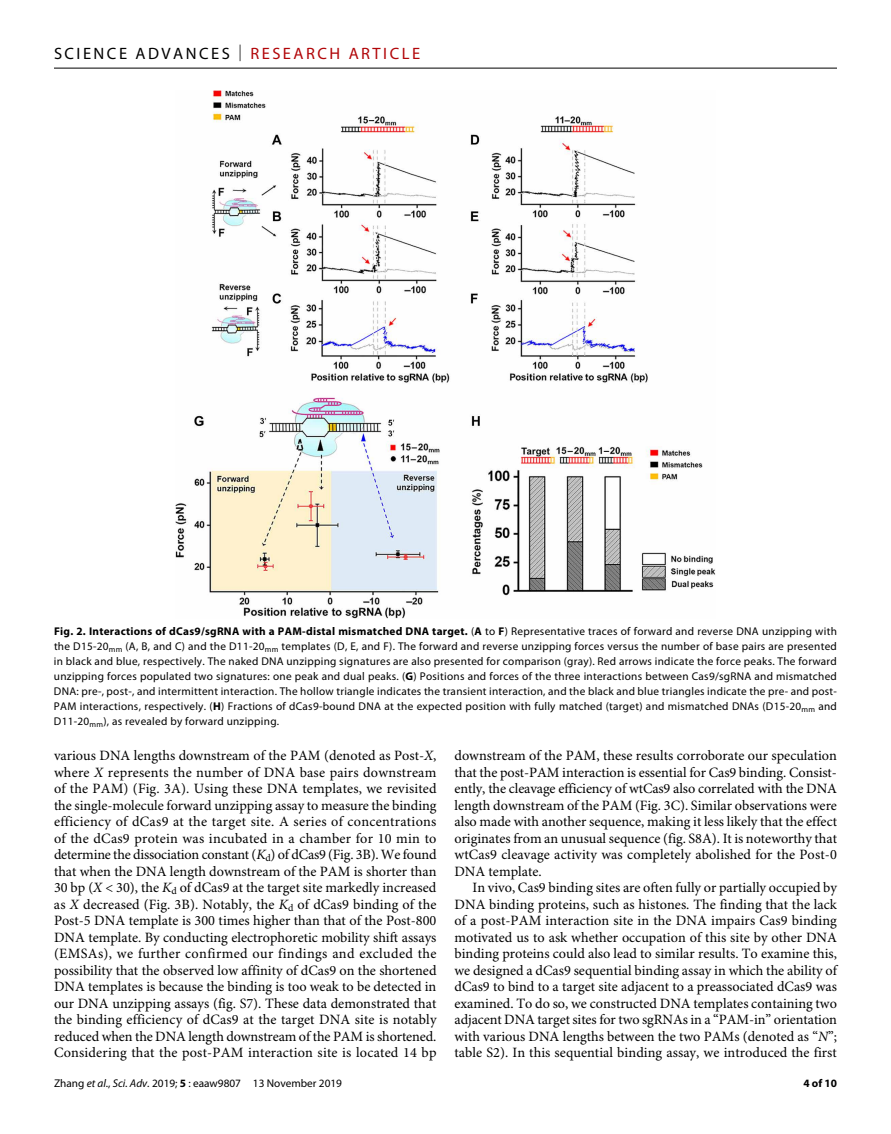
<style>
.page{position:relative;width:891px;height:1134px;background:#fff}
.page>*{position:absolute;margin:0;border:0;box-sizing:border-box;transform-origin:0 0}
.t1{font:16.5px "Myriad Pro";letter-spacing:.15em;color:#000}
.t2{font:14.25px/16.5px "Minion Pro";letter-spacing:.01em;color:#000;text-align:justify}
.t3{font:11.25px/15px "Myriad Pro";letter-spacing:.025em;color:#000;text-align:justify}
.t4{font:11.25px "Myriad Pro";color:#000}
.t5{font:700 11.25px "Myriad Pro";color:#000}
.s1{font-weight:300}
.s2{color:#b10508}
.s3{font-weight:700}
.s4{font-style:italic}
</style>
<div class="page">
<hr style="left:54px;top:68px;width:783px;height:1px;background:#000">
<img style="left:176px;top:90px;width:540px;height:529px">
<p class="t1" style="left:54px;top:40px;width:368px">SCIENCE ADVANCES <span class="s1">|</span> <span class="s2">RESEARCH ARTICLE</span></p>
<p class="t3" style="left:54px;top:624px;width:785px"><span class="s3">Fig. 2. Interactions of dCas9/sgRNA with a PAM-distal mismatched DNA target.</span> (<span class="s3">A</span> to <span class="s3">F</span>) Representative traces of forward and reverse DNA unzipping with the D15-20<sub>mm</sub> (A, B, and C) and the D11-20<sub>mm</sub> templates (D, E, and F). The forward and reverse unzipping forces versus the number of base pairs are presented in black and blue, respectively. The naked DNA unzipping signatures are also presented for comparison (gray). Red arrows indicate the force peaks. The forward unzipping forces populated two signatures: one peak and dual peaks. (<span class="s3">G</span>) Positions and forces of the three interactions between Cas9/sgRNA and mismatched DNA: pre-, post-, and intermittent interaction. The hollow triangle indicates the transient interaction, and the black and blue triangles indicate the pre- and post-PAM interactions, respectively. (<span class="s3">H</span>) Fractions of dCas9-bound DNA at the expected position with fully matched (target) and mismatched DNAs (D15-20<sub>mm</sub> and D11-20<sub>mm</sub>), as revealed by forward unzipping.</p>
<p class="t2" style="left:54px;top:749px;width:384px">various DNA lengths downstream of the PAM (denoted as Post-<span class="s4">X</span>, where <span class="s4">X</span> represents the number of DNA base pairs downstream of the PAM) (Fig. 3A). Using these DNA templates, we revisited the single-molecule forward unzipping assay to measure the binding efficiency of dCas9 at the target site. A series of concentrations of the dCas9 protein was incubated in a chamber for 10 min to determine the dissociation constant (<span class="s4">K</span><sub>d</sub>) of dCas9 (Fig. 3B). We found that when the DNA length downstream of the PAM is shorter than 30 bp (<span class="s4">X</span> &lt; 30), the <span class="s4">K</span><sub>d</sub> of dCas9 at the target site markedly increased as <span class="s4">X</span> decreased (Fig. 3B). Notably, the <span class="s4">K</span><sub>d</sub> of dCas9 binding of the Post-5 DNA template is 300 times higher than that of the Post-800<br>DNA template. By conducting electrophoretic mobility shift assays (EMSAs), we further confirmed our findings and excluded the possibility that the observed low affinity of dCas9 on the shortened DNA templates is because the binding is too weak to be detected in our DNA unzipping assays (fig. S7). These data demonstrated that the binding efficiency of dCas9 at the target DNA site is notably reduced when the DNA length downstream of the PAM is shortened.<br>Considering that the post-PAM interaction site is located 14 bp</p>
<p class="t2" style="left:454px;top:749px;width:384px">downstream of the PAM, these results corroborate our speculation that the post-PAM interaction is essential for Cas9 binding. Consist&shy;ently, the cleavage efficiency of wtCas9 also correlated with the DNA length downstream of the PAM (Fig. 3C). Similar observations were also made with another sequence, making it less likely that the effect originates from an unusual sequence (fig. S8A). It is noteworthy that wtCas9 cleavage activity was completely abolished for the Post-0<br>DNA template.</p>
<p class="t2" style="left:454px;top:881px;width:384px;text-indent:18px">In vivo, Cas9 binding sites are often fully or partially occupied by DNA binding proteins, such as histones. The finding that the lack of a post-PAM interaction site in the DNA impairs Cas9 binding motivated us to ask whether occupation of this site by other DNA binding proteins could also lead to similar results. To examine this, we designed a dCas9 sequential binding assay in which the ability of dCas9 to bind to a target site adjacent to a preassociated dCas9 was examined. To do so, we constructed DNA templates containing two adjacent DNA target sites for two sgRNAs in a “PAM-in” orientation with various DNA lengths between the two PAMs (denoted as “<span class="s4">N</span>”; table S2). In this sequential binding assay, we introduced the first</p>
<p class="t4" style="left:54px;top:1074px;width:290px">Zhang <span class="s4">et al</span>., <span class="s4">Sci. Adv.</span> 2019; <span class="s3">5</span> : eaaw9807 13 November 2019</p>
<p class="t5" style="left:803px;top:1074px;width:35px">4 of 10</p>
</div>
